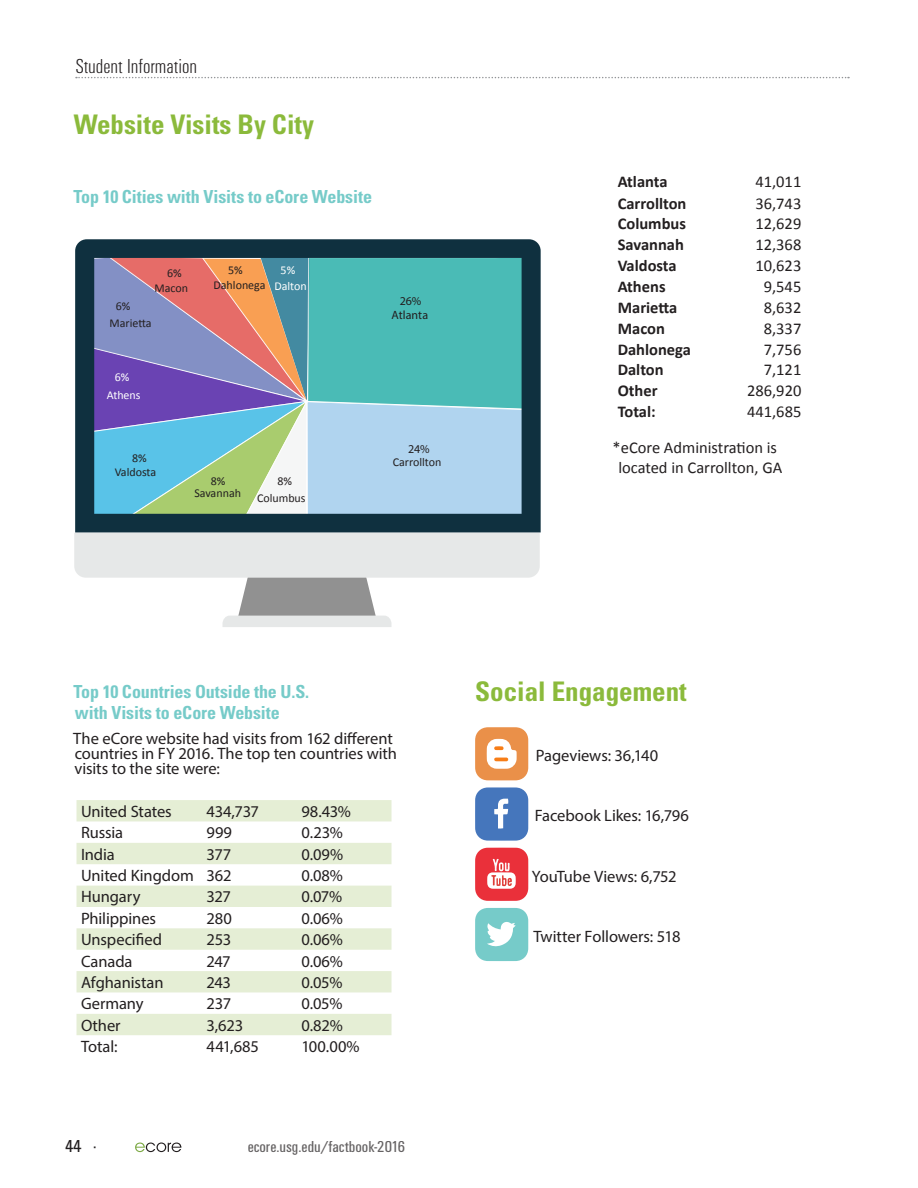
<style>
.page{position:relative;width:918px;height:1188px;background:#fff}
.page>*{position:absolute;margin:0;border:0;box-sizing:border-box;transform-origin:0 0}
.MAIN_HEADERS{font:700 condensed 27px "Univers";color:#8bba3b}
.Page_Headers--_R{font:21px "Univers U47";color:#231f20}
.Sub_Headers{font:700 condensed 18px "Univers";letter-spacing:-.005em;color:#76cbc9}
.t1{font:18px "Univers U57";color:#231f20}
.SECTION_HEADERS{font:16.5px/15px "Myriad Pro";letter-spacing:-.005em;color:#231f20}
.t2{font:16.5px/19.8px "Calibri";color:#231f20;text-align:center}
.t3{font:700 16.5px "Calibri";color:#231f20}
.t4{font:16.5px "Univers U57";color:#231f20}
.t5{font:12px "Calibri";color:#231f20}
.t6{font:12px "Calibri";color:#fff}
.SECTION_HEADERS-2{font:12px "Myriad Pro";letter-spacing:.005em;color:#231f20}
</style>
<div class="page">
<svg style="left:135px;top:1142px;width:46px;height:10px"></svg>
<svg style="left:76px;top:77px;width:773px;height:1px"></svg>
<svg style="left:475px;top:787px;width:53px;height:54px;background:#5e89c5"></svg>
<svg style="left:475px;top:908px;width:53px;height:53px"></svg>
<svg style="left:475px;top:727px;width:53px;height:53px"></svg>
<svg style="left:475px;top:848px;width:53px;height:53px;background:#ed5961"></svg>
<svg style="left:74px;top:533px;width:466px;height:94px"></svg>
<svg style="left:75px;top:239px;width:466px;height:293px;background:#6e97a5"></svg>
<svg style="left:77px;top:800px;width:315px;height:235px;fill:#e5eed5"></svg>
<p class="Page_Headers--_R" style="left:76px;top:52px;width:123px">Student Information</p>
<p class="MAIN_HEADERS" style="left:74px;top:108px;width:242px">Website Visits By City</p>
<p class="Sub_Headers" style="left:74px;top:185px;width:300px">Top 10 Cities with Visits to eCore Website</p>
<p class="t5" style="left:167px;top:266px;width:16px">6%</p>
<p class="t5" style="left:228px;top:263px;width:16px">5%</p>
<p class="t6" style="left:281px;top:262px;width:16px">5%</p>
<p class="t5" style="left:116px;top:299px;width:16px">6%</p>
<p class="t5" style="left:155px;top:281px;width:35px">Macon</p>
<p class="t5" style="left:214px;top:278px;width:53px">Dahlonega</p>
<p class="t6" style="left:274px;top:279px;width:34px">Dalton</p>
<p class="t5" style="left:110px;top:315px;width:44px">Marietta</p>
<p class="t6" style="left:115px;top:370px;width:16px">6%</p>
<p class="t6" style="left:107px;top:387px;width:35px">Athens</p>
<p class="t5" style="left:132px;top:451px;width:16px">8%</p>
<p class="t5" style="left:115px;top:464px;width:43px">Valdosta</p>
<p class="t5" style="left:211px;top:473px;width:16px">8%</p>
<p class="t5" style="left:278px;top:473px;width:16px">8%</p>
<p class="t5" style="left:194px;top:486px;width:48px">Savannah</p>
<p class="t5" style="left:257px;top:490px;width:50px">Columbus</p>
<p class="SECTION_HEADERS-2" style="left:400px;top:293px;width:23px">26%</p>
<p class="SECTION_HEADERS-2" style="left:392px;top:308px;width:38px">Atlanta</p>
<p class="SECTION_HEADERS-2" style="left:408px;top:442px;width:23px">24%</p>
<p class="t5" style="left:393px;top:454px;width:50px">Carrollton</p>
<p class="t3" style="left:618px;top:171px;width:51px">Atlanta</p>
<p class="t2" style="left:755px;top:171px;width:47px">41,011</p>
<p class="t3" style="left:618px;top:193px;width:70px">Carrollton</p>
<p class="t2" style="left:755px;top:192px;width:47px">36,743</p>
<p class="t3" style="left:618px;top:214px;width:70px">Columbus</p>
<p class="t2" style="left:755px;top:213px;width:47px">12,629</p>
<p class="t3" style="left:618px;top:235px;width:68px">Savannah</p>
<p class="t2" style="left:755px;top:234px;width:47px">12,368</p>
<p class="t3" style="left:618px;top:255px;width:60px">Valdosta</p>
<p class="t2" style="left:755px;top:255px;width:47px">10,623</p>
<p class="t3" style="left:618px;top:276px;width:49px">Athens</p>
<p class="t2" style="left:764px;top:276px;width:39px">9,545</p>
<p class="t3" style="left:618px;top:297px;width:61px">Marietta</p>
<p class="t2" style="left:764px;top:297px;width:39px">8,632</p>
<p class="t3" style="left:618px;top:318px;width:49px">Macon</p>
<p class="t2" style="left:764px;top:318px;width:39px">8,337</p>
<p class="t3" style="left:618px;top:339px;width:75px">Dahlonega</p>
<p class="t2" style="left:764px;top:338px;width:39px">7,756</p>
<p class="t3" style="left:618px;top:360px;width:47px">Dalton</p>
<p class="t2" style="left:764px;top:359px;width:39px">7,121</p>
<p class="t3" style="left:618px;top:381px;width:41px">Other</p>
<p class="t2" style="left:747px;top:380px;width:56px">286,920</p>
<p class="t3" style="left:618px;top:401px;width:39px">Total:</p>
<p class="t2" style="left:747px;top:401px;width:56px">441,685</p>
<p class="t2" style="left:613px;top:437px;width:171px">*eCore Administration is located in Carrollton, GA</p>
<p class="Sub_Headers" style="left:74px;top:680px;width:237px">Top 10 Countries Outside the U.S.</p>
<p class="MAIN_HEADERS" style="left:475px;top:675px;width:213px">Social Engagement</p>
<p class="Sub_Headers" style="left:75px;top:701px;width:207px">with Visits to eCore Website</p>
<p class="SECTION_HEADERS" style="left:73px;top:731px;width:325px">The eCore website had visits from 162 different countries in FY 2016. The top ten countries with visits to the site were:</p>
<p class="SECTION_HEADERS" style="left:81px;top:804px;width:92px">United States</p>
<p class="SECTION_HEADERS" style="left:207px;top:804px;width:54px">434,737</p>
<p class="SECTION_HEADERS" style="left:301px;top:804px;width:51px">98.43%</p>
<p class="SECTION_HEADERS" style="left:81px;top:825px;width:44px">Russia</p>
<p class="SECTION_HEADERS" style="left:207px;top:825px;width:27px">999</p>
<p class="SECTION_HEADERS" style="left:301px;top:825px;width:43px">0.23%</p>
<p class="SECTION_HEADERS" style="left:81px;top:846px;width:35px">India</p>
<p class="SECTION_HEADERS" style="left:207px;top:846px;width:26px">377</p>
<p class="SECTION_HEADERS" style="left:301px;top:846px;width:43px">0.09%</p>
<p class="SECTION_HEADERS" style="left:81px;top:868px;width:114px">United Kingdom</p>
<p class="SECTION_HEADERS" style="left:207px;top:868px;width:26px">362</p>
<p class="SECTION_HEADERS" style="left:301px;top:868px;width:43px">0.08%</p>
<p class="SECTION_HEADERS" style="left:81px;top:889px;width:61px">Hungary</p>
<p class="SECTION_HEADERS" style="left:207px;top:889px;width:26px">327</p>
<p class="SECTION_HEADERS" style="left:301px;top:889px;width:43px">0.07%</p>
<p class="SECTION_HEADERS" style="left:81px;top:911px;width:77px">Philippines</p>
<p class="SECTION_HEADERS" style="left:207px;top:911px;width:27px">280</p>
<p class="SECTION_HEADERS" style="left:301px;top:911px;width:43px">0.06%</p>
<p class="SECTION_HEADERS" style="left:81px;top:932px;width:83px">Unspecified</p>
<p class="SECTION_HEADERS" style="left:207px;top:932px;width:26px">253</p>
<p class="SECTION_HEADERS" style="left:301px;top:932px;width:43px">0.06%</p>
<p class="SECTION_HEADERS" style="left:81px;top:953px;width:53px">Canada</p>
<p class="SECTION_HEADERS" style="left:207px;top:953px;width:26px">247</p>
<p class="SECTION_HEADERS" style="left:301px;top:953px;width:43px">0.06%</p>
<p class="SECTION_HEADERS" style="left:81px;top:975px;width:84px">Afghanistan</p>
<p class="SECTION_HEADERS" style="left:207px;top:975px;width:26px">243</p>
<p class="SECTION_HEADERS" style="left:301px;top:975px;width:43px">0.05%</p>
<p class="SECTION_HEADERS" style="left:81px;top:996px;width:64px">Germany</p>
<p class="SECTION_HEADERS" style="left:207px;top:996px;width:26px">237</p>
<p class="SECTION_HEADERS" style="left:301px;top:996px;width:43px">0.05%</p>
<p class="SECTION_HEADERS" style="left:81px;top:1017px;width:41px">Other</p>
<p class="SECTION_HEADERS" style="left:207px;top:1017px;width:38px">3,623</p>
<p class="SECTION_HEADERS" style="left:301px;top:1017px;width:43px">0.82%</p>
<p class="SECTION_HEADERS" style="left:81px;top:1039px;width:38px">Total:</p>
<p class="SECTION_HEADERS" style="left:207px;top:1039px;width:54px">441,685</p>
<p class="SECTION_HEADERS" style="left:301px;top:1039px;width:60px">100.00%</p>
<p class="t1" style="left:65px;top:1134px;width:32px">44 ·</p>
<p class="t4" style="left:248px;top:1136px;width:159px">ecore.usg.edu/factbook-2016</p>
<p class="SECTION_HEADERS" style="left:536px;top:748px;width:124px">Pageviews: 36,140</p>
<p class="SECTION_HEADERS" style="left:535px;top:808px;width:156px">Facebook Likes: 16,796</p>
<p class="SECTION_HEADERS" style="left:532px;top:869px;width:146px">YouTube Views: 6,752</p>
<p class="SECTION_HEADERS" style="left:533px;top:929px;width:149px">Twitter Followers: 518</p>
</div>
